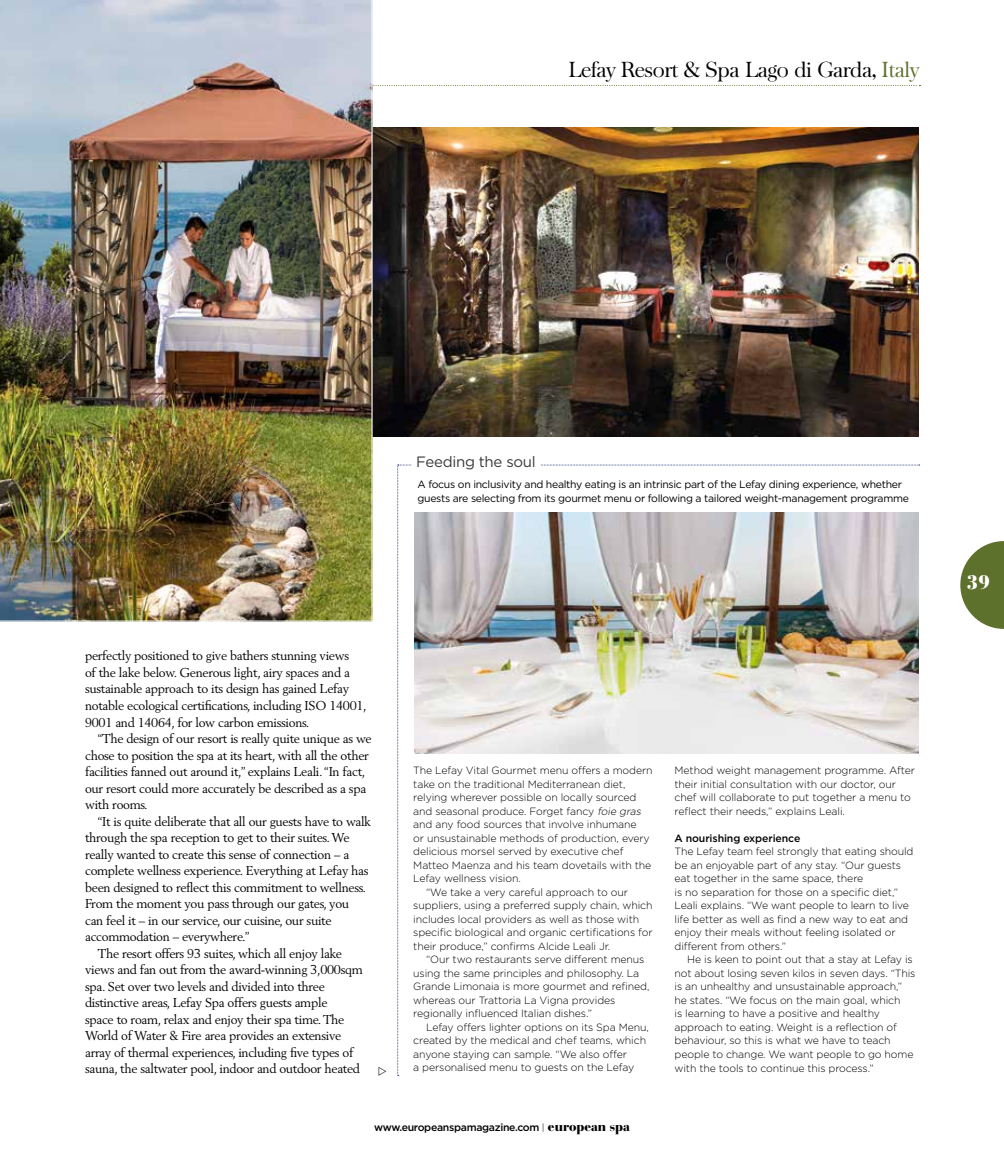
<style>
.page{position:relative;width:1004px;height:1170px;background:#fff}
.page>*{position:absolute;margin:0;border:0;box-sizing:border-box;transform-origin:0 0}
.t1{font:300 21px "Baskerville Serial";letter-spacing:-.015em;color:#000}
.t2{font:900 21px "Bauer Bodoni BT";color:#fff}
.t3{font:15px "Gotham";letter-spacing:-.02em;color:#3a3a39}
.t4{font:12.75px/16.5px "Berling";letter-spacing:-.025em;color:#000}
.t5{font:300 10.5px/13.5px "Gotham";letter-spacing:-.01em;color:#000}
.t6{font:10.5px/13.5px "Gotham";letter-spacing:-.03em;color:#000}
.t7{font:500 10.5px "Gotham";letter-spacing:-.03em;color:#000}
.t8{font:500 10.5px "Gotham";letter-spacing:-.01em;color:#000}
.s1{color:#5e712c}
.s2{font-style:italic}
.s3{font-family:"Paralucent";font-weight:200;font-size:13.5px}
.s4{font-family:"Bauer Bodoni BT";font-weight:900;font-size:13.5px}
</style>
<div class="page">
<svg style="left:372px;top:85px;width:548px;height:1px"></svg>
<img style="left:0;top:0;width:371px;height:620px">
<img style="left:372px;top:128px;width:546px;height:309px">
<svg style="left:960px;top:541px;width:43px;height:88px"></svg>
<svg style="left:397px;top:464px;width:522px;height:611px"></svg>
<div style="left:412px;top:455px;width:129px;height:17px;background:#fff"></div>
<img style="left:414px;top:513px;width:504px;height:240px">
<h1 class="t1" style="left:568px;top:61px;width:352px">Lefay Resort &amp; Spa Lago di Garda, <span class="s1">Italy</span></h1>
<h2 class="t3" style="left:416px;top:455px;width:121px">Feeding the soul</h2>
<p class="t6" style="left:417px;top:478px;width:493px">A focus on inclusivity and healthy eating is an intrinsic part of the Lefay dining experience, whether guests are selecting from its gourmet menu or following a tailored weight-management programme</p>
<p class="t4" style="left:85px;top:648px;width:283px">perfectly positioned to give bathers stunning views<br>of the lake below. Generous light, airy spaces and a sustainable approach to its design has gained Lefay notable ecological certifications, including ISO 14001, 9001 and 14064, for low carbon emissions.</p>
<p class="t4" style="left:85px;top:731px;width:288px;text-indent:13px">“The design of our resort is really quite unique as we chose to position the spa at its heart, with all the other facilities fanned out around it,” explains Leali. “In fact, our resort could more accurately be described as a spa with rooms.</p>
<p class="t4" style="left:98px;top:813px;width:274px">“It is quite deliberate that all our guests have to walk</p>
<p class="t4" style="left:85px;top:830px;width:266px">through the spa reception to get to their suites. We</p>
<p class="t4" style="left:85px;top:846px;width:266px">really wanted to create this sense of connection – a</p>
<p class="t4" style="left:85px;top:863px;width:285px">complete wellness experience. Everything at Lefay has</p>
<p class="t4" style="left:85px;top:879px;width:282px">been designed to reflect this commitment to wellness.</p>
<p class="t4" style="left:85px;top:896px;width:265px">From the moment you pass through our gates, you</p>
<p class="t4" style="left:85px;top:912px;width:248px">can feel it – in our service, our cuisine, our suite</p>
<p class="t4" style="left:85px;top:929px;width:166px">accommodation – everywhere.”</p>
<p class="t4" style="left:98px;top:945px;width:246px">The resort offers 93 suites, which all enjoy lake</p>
<p class="t4" style="left:85px;top:962px;width:279px">views and fan out from the award-winning 3,000sqm</p>
<p class="t4" style="left:85px;top:978px;width:241px">spa. Set over two levels and divided into three</p>
<p class="t4" style="left:85px;top:995px;width:244px">distinctive areas, Lefay Spa offers guests ample</p>
<p class="t4" style="left:85px;top:1011px;width:261px">space to roam, relax and enjoy their spa time. The</p>
<p class="t4" style="left:85px;top:1028px;width:258px">World of Water &amp; Fire area provides an extensive</p>
<p class="t4" style="left:85px;top:1044px;width:270px">array of thermal experiences, including five types of</p>
<p class="t4" style="left:85px;top:1061px;width:276px">sauna, the saltwater pool, indoor and outdoor heated</p>
<p class="t5" style="left:413px;top:764px;width:241px">The Lefay Vital Gourmet menu offers a modern</p>
<p class="t5" style="left:413px;top:777px;width:214px">take on the traditional Mediterranean diet,</p>
<p class="t5" style="left:413px;top:791px;width:225px">relying wherever possible on locally sourced</p>
<p class="t5" style="left:413px;top:804px;width:231px">and seasonal produce. Forget fancy <span class="s2">foie gras</span></p>
<p class="t5" style="left:413px;top:818px;width:225px">and any food sources that involve inhumane</p>
<p class="t5" style="left:413px;top:831px;width:238px">or unsustainable methods of production, every</p>
<p class="t5" style="left:413px;top:845px;width:212px">delicious morsel served by executive chef</p>
<p class="t5" style="left:413px;top:858px;width:240px">Matteo Maenza and his team dovetails with the</p>
<p class="t5" style="left:413px;top:872px;width:109px">Lefay wellness vision.</p>
<p class="t5" style="left:426px;top:885px;width:203px">“We take a very careful approach to our</p>
<p class="t5" style="left:413px;top:899px;width:241px">suppliers, using a preferred supply chain, which</p>
<p class="t5" style="left:413px;top:912px;width:227px">includes local providers as well as those with</p>
<p class="t5" style="left:413px;top:926px;width:241px">specific biological and organic certifications for</p>
<p class="t5" style="left:413px;top:939px;width:198px">their produce,” confirms Alcide Leali Jr.</p>
<p class="t5" style="left:426px;top:953px;width:220px">“Our two restaurants serve different menus</p>
<p class="t5" style="left:413px;top:966px;width:227px">using the same principles and philosophy. La</p>
<p class="t5" style="left:413px;top:980px;width:238px">Grande Limonaia is more gourmet and refined,</p>
<p class="t5" style="left:413px;top:993px;width:203px">whereas our Trattoria La Vigna provides</p>
<p class="t5" style="left:413px;top:1007px;width:180px">regionally influenced Italian dishes.”</p>
<p class="t5" style="left:426px;top:1020px;width:224px">Lefay offers lighter options on its Spa Menu,</p>
<p class="t5" style="left:413px;top:1034px;width:234px">created by the medical and chef teams, which</p>
<p class="t5" style="left:413px;top:1047px;width:215px">anyone staying can sample. “We also offer</p>
<p class="t5" style="left:413px;top:1061px;width:222px">a personalised menu to guests on the Lefay</p>
<p class="t5" style="left:674px;top:764px;width:242px">Method weight management programme. After their initial consultation with our doctor, our chef will collaborate to put together a menu to reflect their needs,” explains Leali.</p>
<p class="t8" style="left:674px;top:833px;width:127px">A nourishing experience</p>
<p class="t5" style="left:674px;top:845px;width:240px">The Lefay team feel strongly that eating should be an enjoyable part of any stay. “Our guests eat together in the same space, there<br>is no separation for those on a specific diet,” Leali explains. “We want people to learn to live life better as well as find a new way to eat and enjoy their meals without feeling isolated or different from others.”</p>
<p class="t5" style="left:674px;top:953px;width:242px;text-indent:13px">He is keen to point out that a stay at Lefay is not about losing seven kilos in seven days. “This is an unhealthy and unsustainable approach,” he states. “We focus on the main goal, which<br>is learning to have a positive and healthy approach to eating. Weight is a reflection of behaviour, so this is what we have to teach people to change. We want people to go home with the tools to continue this process.”</p>
<p class="t7" style="left:374px;top:1122px;width:257px">www.europeanspamagazine.com <span class="s3">|</span> <span class="s4">european spa</span></p>
<h1 class="t2" style="left:966px;top:575px;width:25px">39</h1>
</div>
